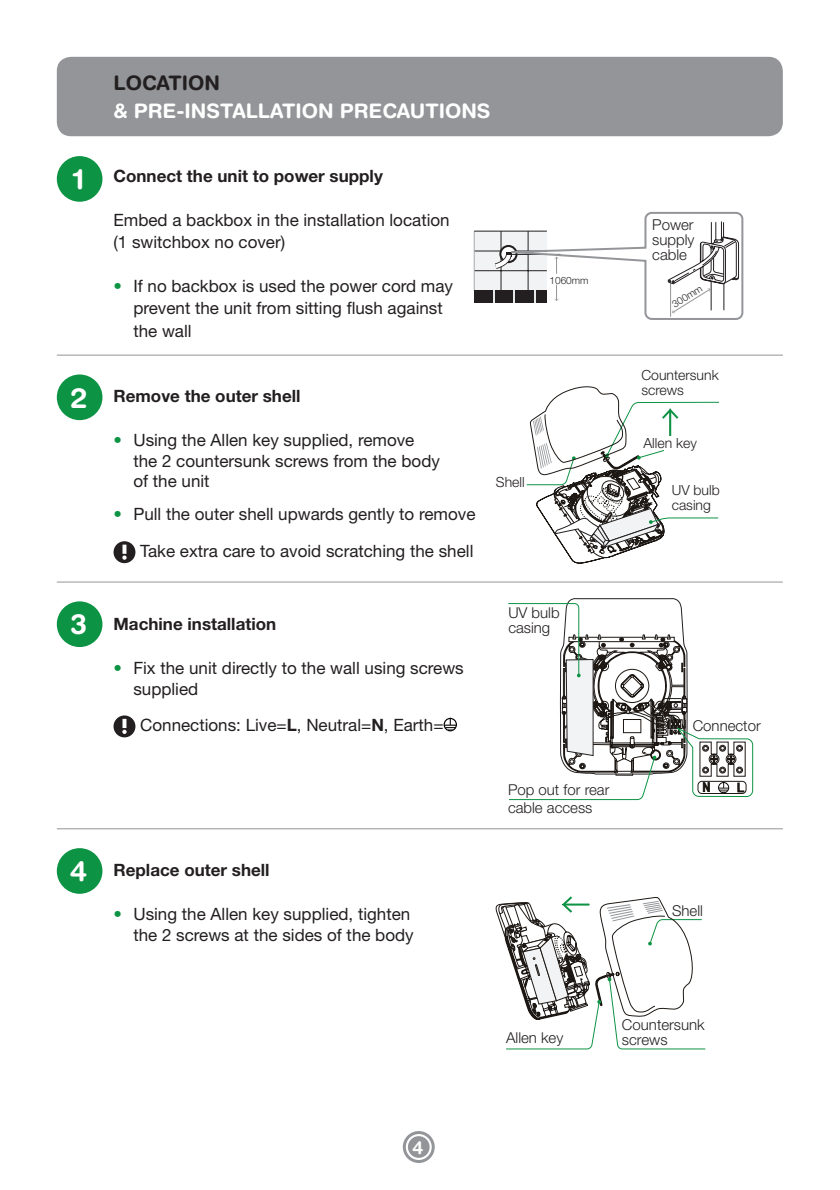
<style>
.page{position:relative;width:840px;height:1190px;background:#fff}
.page>*{position:absolute;margin:0;border:0;box-sizing:border-box;transform-origin:0 0}
.HEADINGS{font:700 28px "Helvetica Rounded LT Std";color:#fff}
.HEADINGS-2{font:700 20px/28px "Helvetica Rounded LT Std";color:#fff}
.t1{font:700 18px "Helvetica Rounded LT Std";color:#fff}
.Text{font:17px/20.4px "Helvetica Neue LT Std";color:#231f20}
.Text-2{font:700 17px "Helvetica Neue LT Std";color:#231f20}
.t2{font:300 15px/15px "Helvetica Neue LT Std";color:#231f20}
.t3{font:300 14px/15px "Helvetica Neue LT Std";color:#231f20}
.t4{font:300 10px "Helvetica Neue LT Std";color:#231f20}
.s1{color:#231f20}
.s2{color:#0d9344}
.s3{font-weight:700}
</style>
<div class="page">
<div style="left:403px;top:1130px;width:32px;height:32px;border:3px solid #939598;border-radius:50%"></div>
<div style="left:408px;top:1135px;width:21px;height:22px;background:#939598;border-radius:50%"></div>
<svg style="left:113px;top:541px;width:22px;height:22px"></svg>
<svg style="left:113px;top:715px;width:22px;height:22px"></svg>
<svg style="left:444px;top:719px;width:12px;height:11px"></svg>
<div style="left:443px;top:717px;width:14px;height:14px;border:1px solid #040503;border-radius:50%"></div>
<div style="left:57px;top:57px;width:725px;height:79px;background:#939598;border-radius:14px"></div>
<div style="left:57px;top:156px;width:45px;height:46px;background:#0d9344;border-radius:50%"></div>
<div style="left:57px;top:374px;width:45px;height:46px;background:#0d9344;border-radius:50%"></div>
<div style="left:57px;top:601px;width:45px;height:46px;background:#0d9344;border-radius:50%"></div>
<div style="left:57px;top:848px;width:45px;height:45px;background:#0d9344;border-radius:50%"></div>
<svg style="left:473px;top:212px;width:270px;height:108px"></svg>
<hr style="left:57px;top:354px;width:725px;height:1px;background:#939598">
<hr style="left:57px;top:581px;width:725px;height:1px;background:#939598">
<hr style="left:57px;top:828px;width:725px;height:1px;background:#939598">
<svg style="left:526px;top:386px;width:193px;height:177px"></svg>
<svg style="left:496px;top:896px;width:209px;height:153px"></svg>
<svg style="left:508px;top:598px;width:245px;height:202px"></svg>
<div style="left:718px;top:782px;width:11px;height:11px;border:1px solid #050504;border-radius:50%"></div>
<p class="HEADINGS-2" style="left:113px;top:68px;width:378px"><span class="s1">LOCATION<br></span>&amp; PRE-INSTALLATION PRECAUTIONS</p>
<p class="HEADINGS" style="left:73px;top:162px;width:13px">1</p>
<p class="Text-2" style="left:113px;top:166px;width:271px">Connect the unit to power supply</p>
<p class="Text" style="left:113px;top:209px;width:337px;line-height:22px">Embed a backbox in the installation location (1 switchbox no cover)</p>
<p class="Text" style="left:133px;top:275px;width:321px;line-height:22px;text-indent:-20px"><span class="s2">•</span> If no backbox is used the power cord may prevent the unit from sitting flush against the wall</p>
<p class="t4" style="left:549px;top:274px;width:40px">1060mm</p>
<p class="t2" style="left:652px;top:217px;width:44px;text-align:justify">Power supply cable</p>
<p class="t4" style="left:670px;top:299px;width:35px;rotate:-31deg">300mm</p>
<p class="HEADINGS" style="left:70px;top:380px;width:18px">2</p>
<p class="Text-2" style="left:113px;top:385px;width:188px">Remove the outer shell</p>
<p class="Text" style="left:133px;top:430px;width:308px;text-indent:-20px"><span class="s2">•</span> Using the Allen key supplied, remove the 2 countersunk screws from the body of the unit</p>
<p class="Text" style="left:113px;top:504px;width:363px"><span class="s2">•</span> Pull the outer shell upwards gently to remove</p>
<p class="Text" style="left:140px;top:540px;width:335px">Take extra care to avoid scratching the shell</p>
<p class="t3" style="left:496px;top:473px;width:30px">Shell</p>
<p class="t3" style="left:641px;top:367px;width:79px">Countersunk screws</p>
<p class="t3" style="left:643px;top:435px;width:55px">Allen key</p>
<p class="t3" style="left:671px;top:482px;width:49px">UV bulb casing</p>
<p class="HEADINGS" style="left:70px;top:607px;width:18px">3</p>
<p class="Text-2" style="left:113px;top:613px;width:164px">Machine installation</p>
<p class="Text" style="left:133px;top:657px;width:332px;text-indent:-20px"><span class="s2">•</span> Fix the unit directly to the wall using screws supplied</p>
<p class="Text" style="left:140px;top:714px;width:305px">Connections: Live=<span class="s3">L</span>, Neutral=<span class="s3">N</span>, Earth=</p>
<p class="t2" style="left:508px;top:604px;width:53px">UV bulb casing</p>
<p class="t2" style="left:692px;top:718px;width:70px">Connector</p>
<p class="t2" style="left:508px;top:779px;width:103px;line-height:18px">Pop out for rear cable access</p>
<p class="HEADINGS" style="left:70px;top:854px;width:19px">4</p>
<p class="Text-2" style="left:113px;top:859px;width:158px">Replace outer shell</p>
<p class="Text" style="left:113px;top:903px;width:302px;text-align:right"><span class="s2">•</span> Using the Allen key supplied, tighten the 2 screws at the sides of the body</p>
<p class="t2" style="left:672px;top:902px;width:32px">Shell</p>
<p class="t2" style="left:622px;top:1016px;width:84px">Countersunk</p>
<p class="t2" style="left:506px;top:1029px;width:59px">Allen key</p>
<p class="t2" style="left:622px;top:1031px;width:47px">screws</p>
<p class="t1" style="left:412px;top:1136px;width:12px">4</p>
</div>
